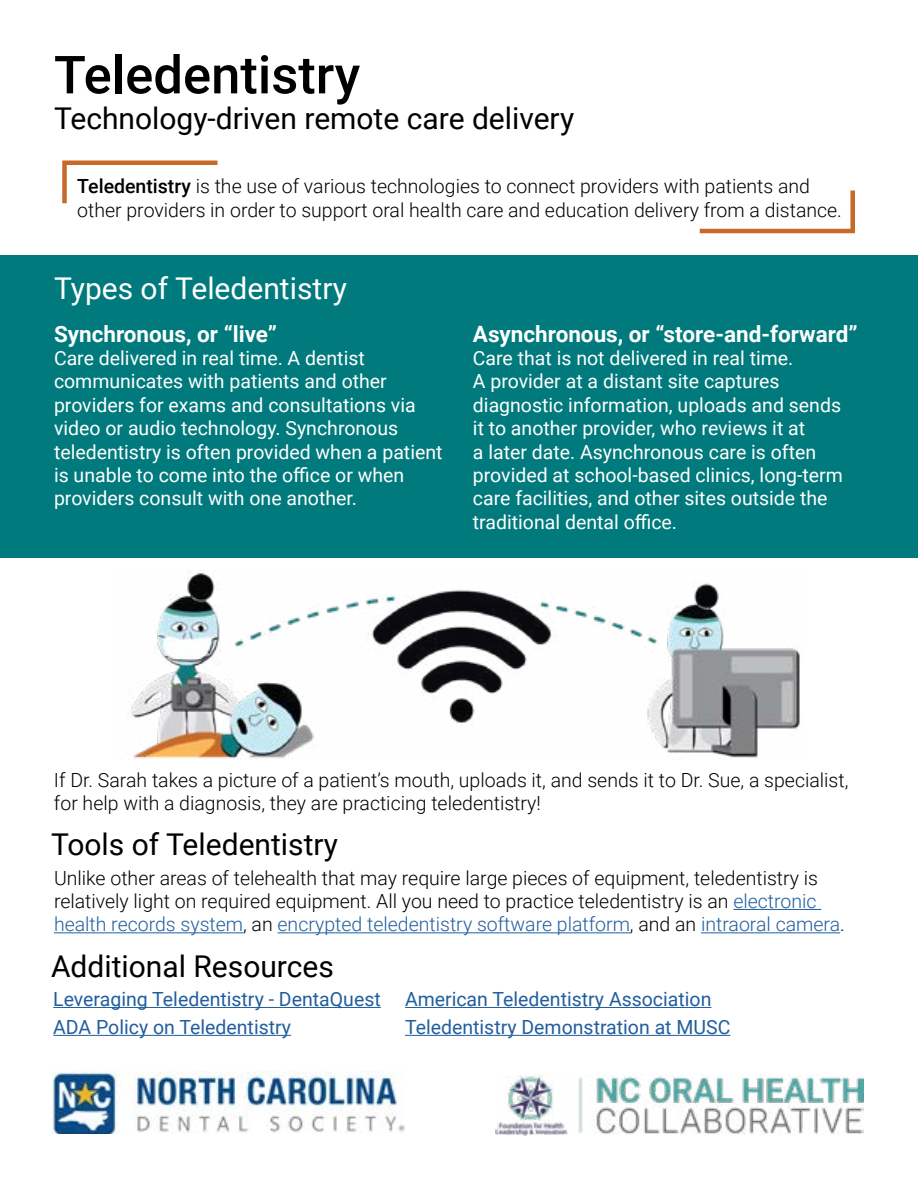
<style>
.page{position:relative;width:918px;height:1188px;background:#fff}
.page>*{position:absolute;margin:0;border:0;box-sizing:border-box;transform-origin:0 0}
.t1{font:500 52.5px "Roboto";color:#000}
.t2{font:30px "Roboto";color:#000}
.t3{font:30px "Roboto";color:#fff}
.t4{font:700 22.5px "Roboto";color:#fff}
.t5{font:300 19.5px/23.4px "Roboto";color:#000}
.t6{font:19.5px/23.4px "Roboto";color:#fff}
.t7{font:19.5px/27.9px "Roboto";color:#215e9e}
.s1{font-weight:500}
.s2{color:#215e9e}
</style>
<div class="page">
<svg style="left:62px;top:160px;width:156px;height:44px"></svg>
<svg style="left:699px;top:190px;width:156px;height:44px"></svg>
<div style="left:0;top:255px;width:918px;height:303px;background:#007a7c"></div>
<img style="left:51px;top:1071px;width:354px;height:63px">
<img style="left:495px;top:1074px;width:369px;height:61px">
<hr style="left:53px;top:1007px;width:328px;height:1px;background:#215e9e">
<hr style="left:53px;top:1035px;width:238px;height:1px;background:#215e9e">
<hr style="left:405px;top:1007px;width:306px;height:1px;background:#215e9e">
<hr style="left:405px;top:1035px;width:325px;height:1px;background:#215e9e">
<hr style="left:733px;top:909px;width:88px;height:1px;background:#215e9e">
<hr style="left:54px;top:932px;width:189px;height:1px;background:#215e9e">
<hr style="left:278px;top:932px;width:352px;height:1px;background:#215e9e">
<hr style="left:701px;top:932px;width:139px;height:1px;background:#215e9e">
<img style="left:128px;top:572px;width:672px;height:188px">
<h1 class="t1" style="left:54px;top:38px;width:308px">Teledentistry</h1>
<h2 class="t2" style="left:54px;top:98px;width:522px">Technology-driven remote care delivery</h2>
<p class="t5" style="left:77px;top:174px;width:766px"><span class="s1">Teledentistry</span> is the use of various technologies to connect providers with patients and other providers in order to support oral health care and education delivery from a distance.</p>
<h2 class="t3" style="left:54px;top:268px;width:294px">Types of Teledentistry</h2>
<p class="t4" style="left:54px;top:318px;width:225px">Synchronous, or “live”</p>
<p class="t6" style="left:54px;top:346px;width:390px">Care delivered in real time. A dentist communicates with patients and other providers for exams and consultations via video or audio technology. Synchronous teledentistry is often provided when a patient is unable to come into the office or when providers consult with one another.</p>
<p class="t4" style="left:473px;top:318px;width:386px">Asynchronous, or “store-and-forward”</p>
<p class="t6" style="left:473px;top:346px;width:372px">Care that is not delivered in real time.<br>A provider at a distant site captures diagnostic information, uploads and sends it to another provider, who reviews it at<br>a later date. Asynchronous care is often provided at school-based clinics, long-term care facilities, and other sites outside the traditional dental office.</p>
<p class="t5" style="left:54px;top:767px;width:796px">If Dr. Sarah takes a picture of a patient’s mouth, uploads it, and sends it to Dr. Sue, a specialist, for help with a diagnosis, they are practicing teledentistry!</p>
<h2 class="t2" style="left:51px;top:823px;width:289px">Tools of Teledentistry</h2>
<p class="t5" style="left:54px;top:865px;width:792px">Unlike other areas of telehealth that may require large pieces of equipment, teledentistry is relatively light on required equipment. All you need to practice teledentistry is an <span class="s2">electronic health records system</span>, an <span class="s2">encrypted teledentistry software platform</span>, and an <span class="s2">intraoral camera</span>.</p>
<h2 class="t2" style="left:51px;top:945px;width:284px">Additional Resources</h2>
<p class="t7" style="left:53px;top:984px;width:329px">Leveraging Teledentistry - DentaQuest<br>ADA Policy on Teledentistry</p>
<p class="t7" style="left:405px;top:984px;width:327px">American Teledentistry Association<br>Teledentistry Demonstration at MUSC</p>
</div>
